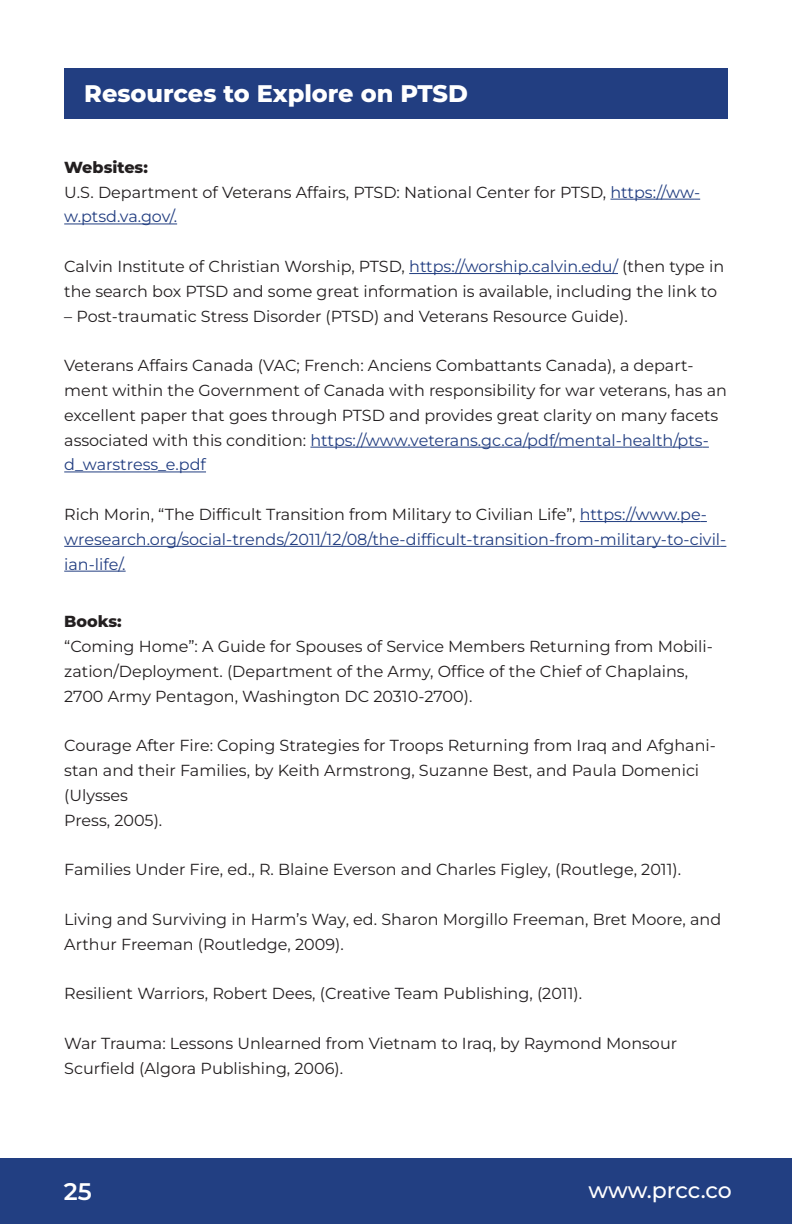
<style>
.page{position:relative;width:792px;height:1224px;background:#fff}
.page>*{position:absolute;margin:0;border:0;box-sizing:border-box;transform-origin:0 0}
.t1{font:800 24px "Montserrat";color:#fff}
.t2{font:600 24px "Montserrat";color:#fff}
.t3{font:500 22px "Montserrat";letter-spacing:-.01em;color:#fff}
.t4{font:16px/24.8px "Montserrat";color:#231f20}
.t5{font:16px/24.8px "Montserrat";color:#223e81}
.t6{font:800 16px "Montserrat";color:#231f20}
.s1{font-weight:800}
.s2{color:#223e81}
.s3{color:#231f20}
</style>
<div class="page">
<hr style="left:610px;top:199px;width:84px;height:1px;background:#223e81">
<hr style="left:64px;top:224px;width:113px;height:1px;background:#223e81">
<hr style="left:409px;top:273px;width:209px;height:1px;background:#223e81">
<hr style="left:310px;top:447px;width:393px;height:1px;background:#223e81">
<hr style="left:64px;top:472px;width:142px;height:1px;background:#223e81">
<hr style="left:580px;top:521px;width:121px;height:1px;background:#223e81">
<hr style="left:64px;top:546px;width:656px;height:1px;background:#223e81">
<hr style="left:64px;top:571px;width:62px;height:1px;background:#223e81">
<div style="left:64px;top:69px;width:664px;height:50px;background:#223e81"></div>
<div style="left:0;top:1158px;width:792px;height:66px;background:#223f82"></div>
<h1 class="t1" style="left:84px;top:78px;width:385px">Resources to Explore on PTSD</h1>
<p class="t4" style="left:64px;top:154px;width:637px"><span class="s1">Websites:<br></span>U.S. Department of Veterans Affairs, PTSD: National Center for PTSD, <span class="s2">https://ww&shy;w.ptsd.va.gov/.</span></p>
<p class="t4" style="left:64px;top:253px;width:662px">Calvin Institute of Christian Worship, PTSD, <span class="s2">https://worship.calvin.edu/</span> (then type in the search box PTSD and some great information is available, including the link to</p>
<p class="t4" style="left:64px;top:303px;width:565px">– Post-traumatic Stress Disorder (PTSD) and Veterans Resource Guide).</p>
<p class="t4" style="left:64px;top:353px;width:664px">Veterans Affairs Canada (VAC; French: Anciens Combattants Canada), a depart&shy;ment within the Government of Canada with responsibility for war veterans, has an excellent paper that goes through PTSD and provides great clarity on many facets associated with this condition: <span class="s2">https://www.veterans.gc.ca/pdf/mental-health/pts&shy;d_warstress_e.pdf</span></p>
<p class="t5" style="left:64px;top:501px;width:664px"><span class="s3">Rich Morin, “The Difficult Transition from Military to Civilian Life”,</span> https://www.pe&shy;wresearch.org/social-trends/2011/12/08/the-di fficult-transition-from-military-to-civil&shy;ian-life/.</p>
<p class="t6" style="left:64px;top:611px;width:59px">Books:</p>
<p class="t4" style="left:64px;top:633px;width:650px">“Coming Home”: A Guide for Spouses of Service Members Returning from Mobili&shy;zation/Deployment. (Department of the Army, Office of the Chief of Chaplains,<br>2700 Army Pentagon, Washington DC 20310-2700).</p>
<p class="t4" style="left:64px;top:733px;width:653px">Courage After Fire: Coping Strategies for Troops Returning from Iraq and Afghani&shy;stan and their Families, by Keith Armstrong, Suzanne Best, and Paula Domenici (Ulysses<br>Press, 2005).</p>
<p class="t4" style="left:64px;top:857px;width:618px">Families Under Fire, ed., R. Blaine Everson and Charles Figley, (Routlege, 2011).</p>
<p class="t4" style="left:64px;top:906px;width:658px">Living and Surviving in Harm’s Way, ed. Sharon Morgillo Freeman, Bret Moore, and<br>Arthur Freeman (Routledge, 2009).</p>
<p class="t4" style="left:64px;top:981px;width:519px">Resilient Warriors, Robert Dees, (Creative Team Publishing, (2011).</p>
<p class="t4" style="left:64px;top:1030px;width:614px">War Trauma: Lessons Unlearned from Vietnam to Iraq, by Raymond Monsour<br>Scurfield (Algora Publishing, 2006).</p>
<h1 class="t2" style="left:64px;top:1175px;width:29px">25</h1>
<h2 class="t3" style="left:588px;top:1175px;width:145px">www.prcc.co</h2>
</div>
